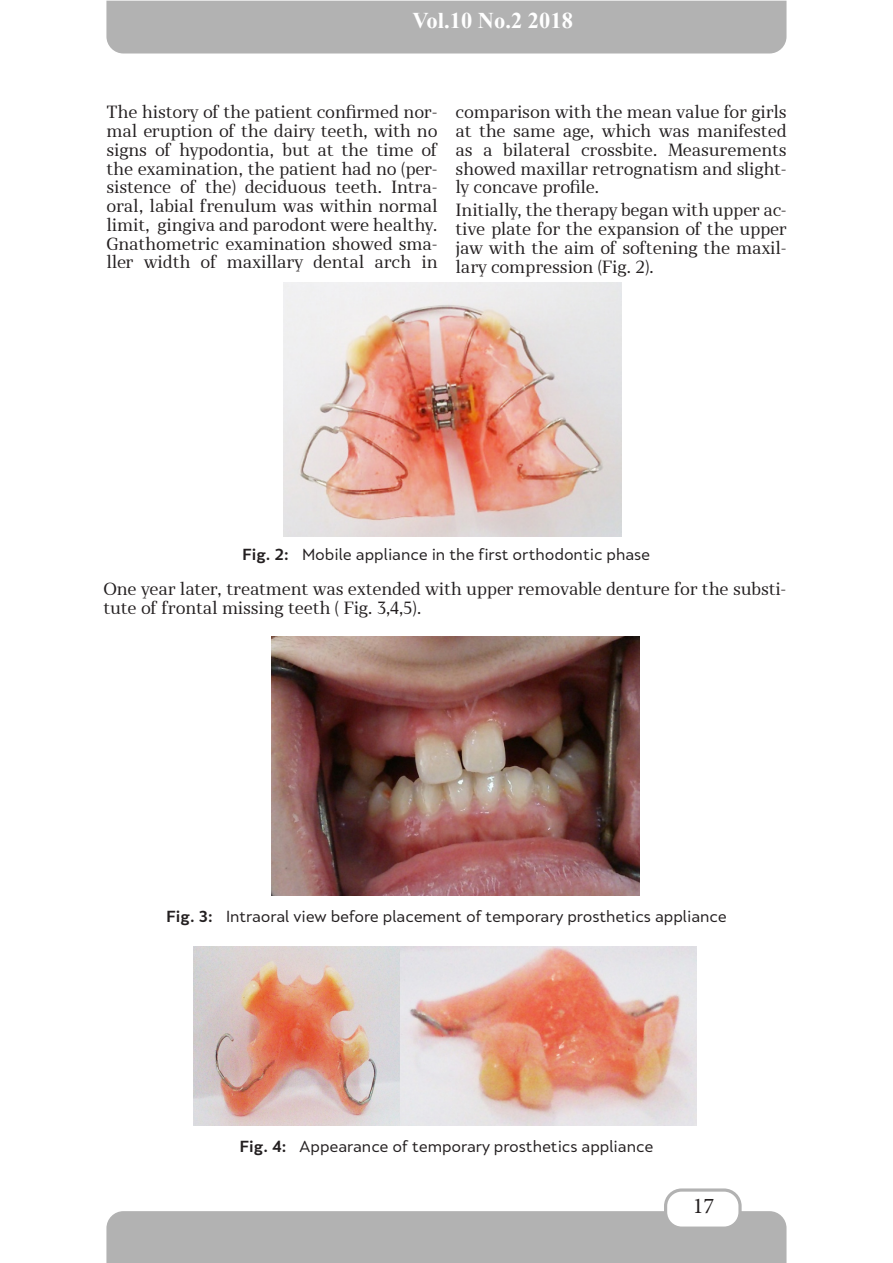
<style>
.page{position:relative;width:893px;height:1263px;background:#fff}
.page>*{position:absolute;margin:0;border:0;box-sizing:border-box;transform-origin:0 0}
.t1{font:700 22.5px "Times New Roman";color:#fff}
.t2{font:22.5px "Minion Pro";color:#231f20}
.t3{font:16.5px/18.8px "Skola Serif";letter-spacing:-.01em;color:#231f20;text-align:justify}
.t4{font:15px "Skola Sans";letter-spacing:-.01em;color:#231f20}
.s1{font-weight:700}
</style>
<div class="page">
<div style="left:106px;top:1211px;width:680px;height:52px;background:#b2b2b2"></div>
<div style="left:666px;top:1190px;width:74px;height:38px;background:#fff;border-radius:16px"></div>
<div style="left:664px;top:1188px;width:78px;height:42px;border:3px solid #b2b2b2;border-radius:16px"></div>
<div style="left:106px;top:1px;width:680px;height:53px;background:#b2b2b2"></div>
<img style="left:284px;top:282px;width:337px;height:255px">
<img style="left:272px;top:636px;width:367px;height:259px">
<img style="left:193px;top:947px;width:504px;height:178px">
<p class="t1" style="left:412px;top:5px;width:162px">Vol.10 No.2 2018</p>
<p class="t3" style="left:106px;top:103px;width:333px">The history of the patient confirmed nor&shy;mal eruption of the dairy teeth, with no signs of hypodontia, but at the time of the examination, the patient had no (per&shy;sistence of the) deciduous teeth. Intra&shy;oral, labial frenulum was within normal limit, gingiva and parodont were healthy.<br>Gnathometric examination showed sma&shy;ller width of maxillary dental arch in</p>
<p class="t3" style="left:456px;top:103px;width:333px">comparison with the mean value for girls at the same age, which was manifested as a bilateral crossbite. Measurements showed maxillar retrognatism and slight&shy;ly concave profile.</p>
<p class="t3" style="left:456px;top:201px;width:333px">Initially, the therapy began with upper ac&shy;tive plate for the expansion of the upper jaw with the aim of softening the maxil&shy;lary compression (Fig. 2).</p>
<p class="t4" style="left:242px;top:546px;width:409px"><span class="s1">Fig. 2:</span> Mobile appliance in the first orthodontic phase</p>
<p class="t3" style="left:103px;top:580px;width:684px">One year later, treatment was extended with upper removable denture for the substi&shy;tute of frontal missing teeth ( Fig. 3,4,5).</p>
<p class="t4" style="left:166px;top:908px;width:562px"><span class="s1">Fig. 3:</span> Intraoral view before placement of temporary prosthetics appliance</p>
<p class="t4" style="left:240px;top:1138px;width:415px"><span class="s1">Fig. 4:</span> Appearance of temporary prosthetics appliance</p>
<h1 class="t2" style="left:693px;top:1191px;width:23px">17</h1>
</div>
